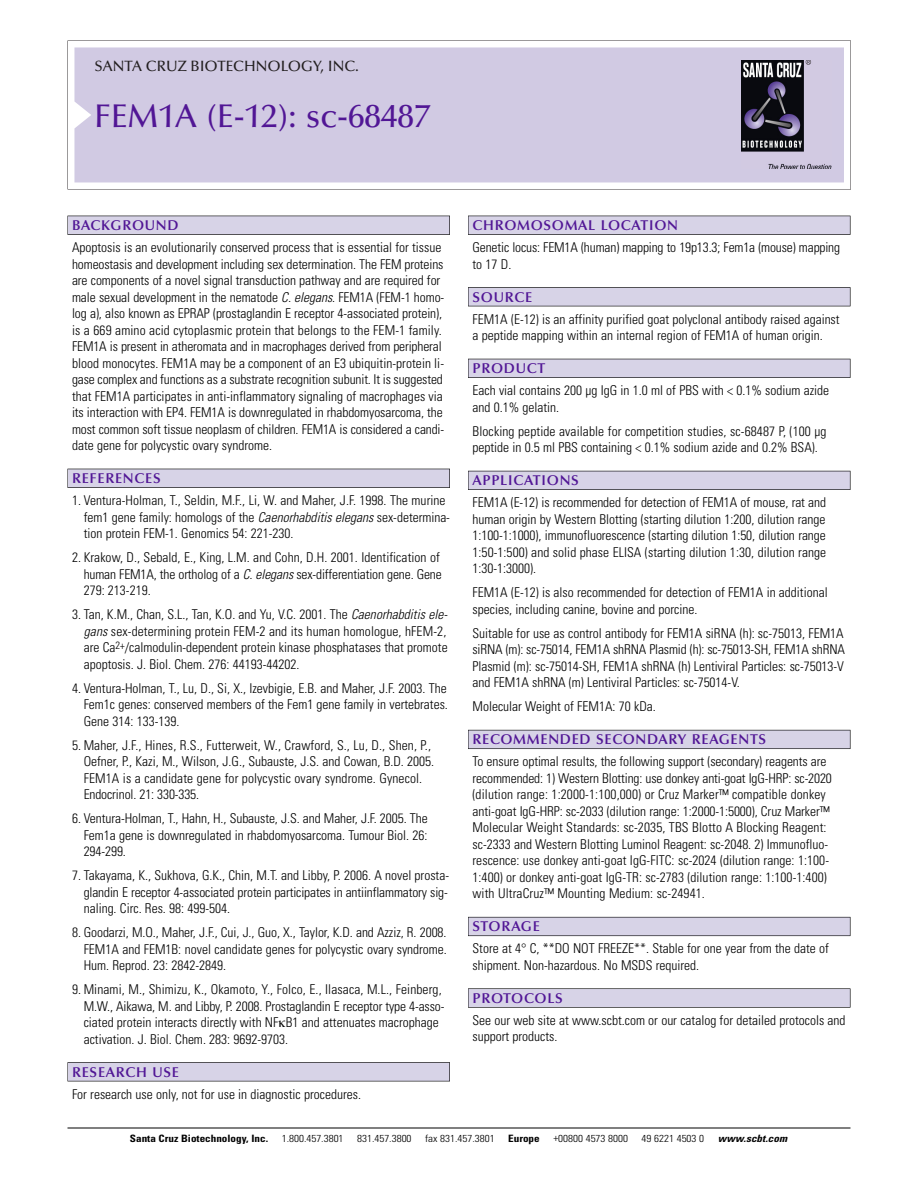
<style>
.page{position:relative;width:918px;height:1188px;background:#fff}
.page>*{position:absolute;margin:0;border:0;box-sizing:border-box;transform-origin:0 0}
.t1{font:500 33px "Optima";color:#511695}
.t2{font:500 15px "Optima";color:#231f20}
.t3{font:600 14.25px "Optima";letter-spacing:.05em;color:#511695}
.t4{font:300 condensed 13.5px/16.5px "Univers";color:#000}
.t5{font:300 condensed 10.2px "Univers";color:#000;scale:1.1 1}
.t6{font:700 condensed 10.2px "Univers";color:#000;scale:1.1 1}
.t7{font:italic 700 condensed 10.2px "Univers";letter-spacing:.005em;color:#000;scale:1.1 1}
.s1{font-style:italic}
</style>
<div class="page">
<svg style="left:68px;top:40px;width:783px;height:149px"></svg>
<div style="left:74px;top:47px;width:770px;height:135px;background:#d1cae3"></div>
<img style="left:741px;top:60px;width:90px;height:108px">
<div style="left:68px;top:216px;width:382px;height:19px;background:#525155"></div>
<div style="left:68px;top:216px;width:381px;height:18px;background:#d7d3e7"></div>
<div style="left:68px;top:469px;width:382px;height:19px;background:#515055"></div>
<div style="left:68px;top:469px;width:381px;height:18px;background:#d7d3e7"></div>
<div style="left:68px;top:1062px;width:382px;height:19px;background:#545357"></div>
<div style="left:68px;top:1063px;width:381px;height:18px;background:#d7d3e7"></div>
<div style="left:468px;top:216px;width:382px;height:19px;background:#525155"></div>
<div style="left:468px;top:216px;width:382px;height:18px;background:#d7d3e7"></div>
<div style="left:468px;top:287px;width:382px;height:19px;background:#525155"></div>
<div style="left:468px;top:288px;width:382px;height:18px;background:#d7d3e7"></div>
<div style="left:468px;top:359px;width:382px;height:19px;background:#525158"></div>
<div style="left:468px;top:359px;width:382px;height:18px;background:#d7d3e7"></div>
<div style="left:468px;top:471px;width:382px;height:19px;background:#54535a"></div>
<div style="left:468px;top:471px;width:382px;height:18px;background:#d7d3e7"></div>
<div style="left:468px;top:730px;width:382px;height:19px;background:#5b5a62"></div>
<div style="left:468px;top:730px;width:382px;height:18px;background:#d7d3e7"></div>
<div style="left:468px;top:917px;width:382px;height:19px;background:#66646e"></div>
<div style="left:468px;top:917px;width:382px;height:18px;background:#d7d3e7"></div>
<div style="left:468px;top:988px;width:382px;height:20px;background:#666"></div>
<div style="left:468px;top:989px;width:382px;height:18px;background:#d7d3e7"></div>
<hr style="left:68px;top:1128px;width:782px;height:1px;background:#000">
<p class="t2" style="left:94px;top:61px;width:266px">SANTA CRUZ BIOTECHNOLOGY, INC.</p>
<h1 class="t1" style="left:94px;top:103px;width:338px">FEM1A (E-12): sc-68487</h1>
<p class="t3" style="left:72px;top:219px;width:108px">BACKGROUND</p>
<p class="t4" style="left:72px;top:240px;width:374px">Apoptosis is an evolutionarily conserved process that is essential for tissue homeostasis and development including sex determination. The FEM proteins are components of a novel signal transduction pathway and are required for male sexual development in the nematode <span class="s1">C. elegans</span>. FEM1A (FEM-1 homo&shy;log a), also known as EPRAP (prostaglandin E receptor 4-associated protein), is a 669 amino acid cytoplasmic protein that belongs to the FEM-1 family.<br>FEM1A is present in atheromata and in macrophages derived from peripheral blood monocytes. FEM1A may be a component of an E3 ubiquitin-protein li&shy;gase complex and functions as a substrate recognition subunit. It is suggested that FEM1A participates in anti-inflammatory signaling of macrophages via its interaction with EP4. FEM1A is downregulated in rhabdomyosarcoma, the most common soft tissue neoplasm of children. FEM1A is considered a candi&shy;date gene for polycystic ovary syndrome.</p>
<p class="t3" style="left:72px;top:473px;width:90px">REFERENCES</p>
<p class="t4" style="left:84px;top:493px;width:368px;text-indent:-12px">1. Ventura-Holman, T., Seldin, M.F., Li, W. and Maher, J.F. 1998. The murine fem1 gene family: homologs of the <span class="s1">Caenorhabditis elegans</span> sex-determina&shy;tion protein FEM-1. Genomics 54: 221-230.</p>
<p class="t4" style="left:84px;top:550px;width:360px;text-indent:-12px">2. Krakow, D., Sebald, E., King, L.M. and Cohn, D.H. 2001. Identification of human FEM1A, the ortholog of a <span class="s1">C. elegans</span> sex-differentiation gene. Gene<br>279: 213-219.</p>
<p class="t4" style="left:84px;top:607px;width:366px;text-align:justify;text-indent:-12px">3. Tan, K.M., Chan, S.L., Tan, K.O. and Yu, V.C. 2001. The <span class="s1">Caenorhabditis ele&shy;gans</span> sex-determining protein FEM-2 and its human homologue, hFEM-2, are Ca<sup>2+</sup>/calmodulin-dependent protein kinase phosphatases that promote apoptosis. J. Biol. Chem. 276: 44193-44202.</p>
<p class="t4" style="left:84px;top:681px;width:366px;text-align:justify;text-indent:-12px">4. Ventura-Holman, T., Lu, D., Si, X., Izevbigie, E.B. and Maher, J.F. 2003. The Fem1c genes: conserved members of the Fem1 gene family in vertebrates.<br>Gene 314: 133-139.</p>
<p class="t4" style="left:84px;top:738px;width:352px;text-indent:-12px">5. Maher, J.F., Hines, R.S., Futterweit, W., Crawford, S., Lu, D., Shen, P., Oefner, P., Kazi, M., Wilson, J.G., Subauste, J.S. and Cowan, B.D. 2005.<br>FEM1A is a candidate gene for polycystic ovary syndrome. Gynecol.<br>Endocrinol. 21: 330-335.</p>
<p class="t4" style="left:84px;top:811px;width:346px;text-align:justify;text-indent:-12px">6. Ventura-Holman, T., Hahn, H., Subauste, J.S. and Maher, J.F. 2005. The Fem1a gene is downregulated in rhabdomyosarcoma. Tumour Biol. 26:<br>294-299.</p>
<p class="t4" style="left:84px;top:868px;width:367px;text-align:justify;text-indent:-12px">7. Takayama, K., Sukhova, G.K., Chin, M.T. and Libby, P. 2006. A novel prosta&shy;glandin E receptor 4-associated protein participates in antiinflammatory sig&shy;naling. Circ. Res. 98: 499-504.</p>
<p class="t4" style="left:84px;top:925px;width:365px;text-align:justify;text-indent:-12px">8. Goodarzi, M.O., Maher, J.F., Cui, J., Guo, X., Taylor, K.D. and Azziz, R. 2008.<br>FEM1A and FEM1B: novel candidate genes for polycystic ovary syndrome.<br>Hum. Reprod. 23: 2842-2849.</p>
<p class="t4" style="left:84px;top:982px;width:362px;text-indent:-12px">9. Minami, M., Shimizu, K., Okamoto, Y., Folco, E., Ilasaca, M.L., Feinberg, M.W., Aikawa, M. and Libby, P. 2008. Prostaglandin E receptor type 4-asso&shy;ciated protein interacts directly with NF B1 and attenuates macrophage activation. J. Biol. Chem. 283: 9692-9703.</p>
<p class="t3" style="left:72px;top:1066px;width:109px">RESEARCH USE</p>
<p class="t4" style="left:72px;top:1087px;width:290px">For research use only, not for use in diagnostic procedures.</p>
<p class="t3" style="left:473px;top:219px;width:207px">CHROMOSOMAL LOCATION</p>
<p class="t4" style="left:473px;top:240px;width:369px">Genetic locus: FEM1A (human) mapping to 19p13.3; Fem1a (mouse) mapping to 17 D.</p>
<p class="t3" style="left:473px;top:291px;width:61px">SOURCE</p>
<p class="t4" style="left:473px;top:312px;width:369px">FEM1A (E-12) is an affinity purified goat polyclonal antibody raised against a peptide mapping within an internal region of FEM1A of human origin.</p>
<p class="t3" style="left:473px;top:363px;width:74px">PRODUCT</p>
<p class="t4" style="left:473px;top:383px;width:358px">Each vial contains 200 µg IgG in 1.0 ml of PBS with &lt; 0.1% sodium azide and 0.1% gelatin.</p>
<p class="t4" style="left:473px;top:424px;width:356px">Blocking peptide available for competition studies, sc-68487 P, (100 µg peptide in 0.5 ml PBS containing &lt; 0.1% sodium azide and 0.2% BSA).</p>
<p class="t3" style="left:473px;top:475px;width:108px">APPLICATIONS</p>
<p class="t4" style="left:473px;top:495px;width:355px;text-align:justify">FEM1A (E-12) is recommended for detection of FEM1A of mouse, rat and human origin by Western Blotting (starting dilution 1:200, dilution range 1:100-1:1000), immunofluorescence (starting dilution 1:50, dilution range 1:50-1:500) and solid phase ELISA (starting dilution 1:30, dilution range 1:30-1:3000).</p>
<p class="t4" style="left:473px;top:585px;width:357px">FEM1A (E-12) is also recommended for detection of FEM1A in additional species, including canine, bovine and porcine.</p>
<p class="t4" style="left:473px;top:626px;width:374px;text-align:justify">Suitable for use as control antibody for FEM1A siRNA (h): sc-75013, FEM1A siRNA (m): sc-75014, FEM1A shRNA Plasmid (h): sc-75013-SH, FEM1A shRNA Plasmid (m): sc-75014-SH, FEM1A shRNA (h) Lentiviral Particles: sc-75013-V and FEM1A shRNA (m) Lentiviral Particles: sc-75014-V.</p>
<p class="t4" style="left:473px;top:699px;width:185px">Molecular Weight of FEM1A: 70 kDa.</p>
<p class="t3" style="left:473px;top:734px;width:295px">RECOMMENDED SECONDARY REAGENTS</p>
<p class="t4" style="left:473px;top:754px;width:361px">To ensure optimal results, the following support (secondary) reagents are recommended: 1) Western Blotting: use donkey anti-goat IgG-HRP: sc-2020 (dilution range: 1:2000-1:100,000) or Cruz Marker™ compatible donkey anti-goat IgG-HRP: sc-2033 (dilution range: 1:2000-1:5000), Cruz Marker™ Molecular Weight Standards: sc-2035, TBS Blotto A Blocking Reagent: sc-2333 and Western Blotting Luminol Reagent: sc-2048. 2) Immunofluo&shy;rescence: use donkey anti-goat IgG-FITC: sc-2024 (dilution range: 1:100- 1:400) or donkey anti-goat IgG-TR: sc-2783 (dilution range: 1:100-1:400) with UltraCruz™ Mounting Medium: sc-24941.</p>
<p class="t3" style="left:473px;top:921px;width:69px">STORAGE</p>
<p class="t4" style="left:473px;top:941px;width:358px">Store at 4° C, **DO NOT FREEZE**. Stable for one year from the date of shipment. Non-hazardous. No MSDS required.</p>
<p class="t3" style="left:473px;top:992px;width:92px">PROTOCOLS</p>
<p class="t4" style="left:473px;top:1013px;width:375px">See our web site at www.scbt.com or our catalog for detailed protocols and support products.</p>
<p class="t6" style="left:130px;top:1135px;width:127px">Santa Cruz Biotechnology, Inc.</p>
<p class="t5" style="left:282px;top:1135px;width:58px">1.800.457.3801</p>
<p class="t5" style="left:357px;top:1135px;width:51px">831.457.3800</p>
<p class="t5" style="left:425px;top:1135px;width:65px">fax 831.457.3801</p>
<p class="t6" style="left:508px;top:1135px;width:30px">Europe</p>
<p class="t5" style="left:553px;top:1135px;width:69px">+00800 4573 8000</p>
<p class="t5" style="left:642px;top:1135px;width:58px">49 6221 4503 0</p>
<p class="t7" style="left:718px;top:1135px;width:64px">www.scbt.com</p>
</div>
